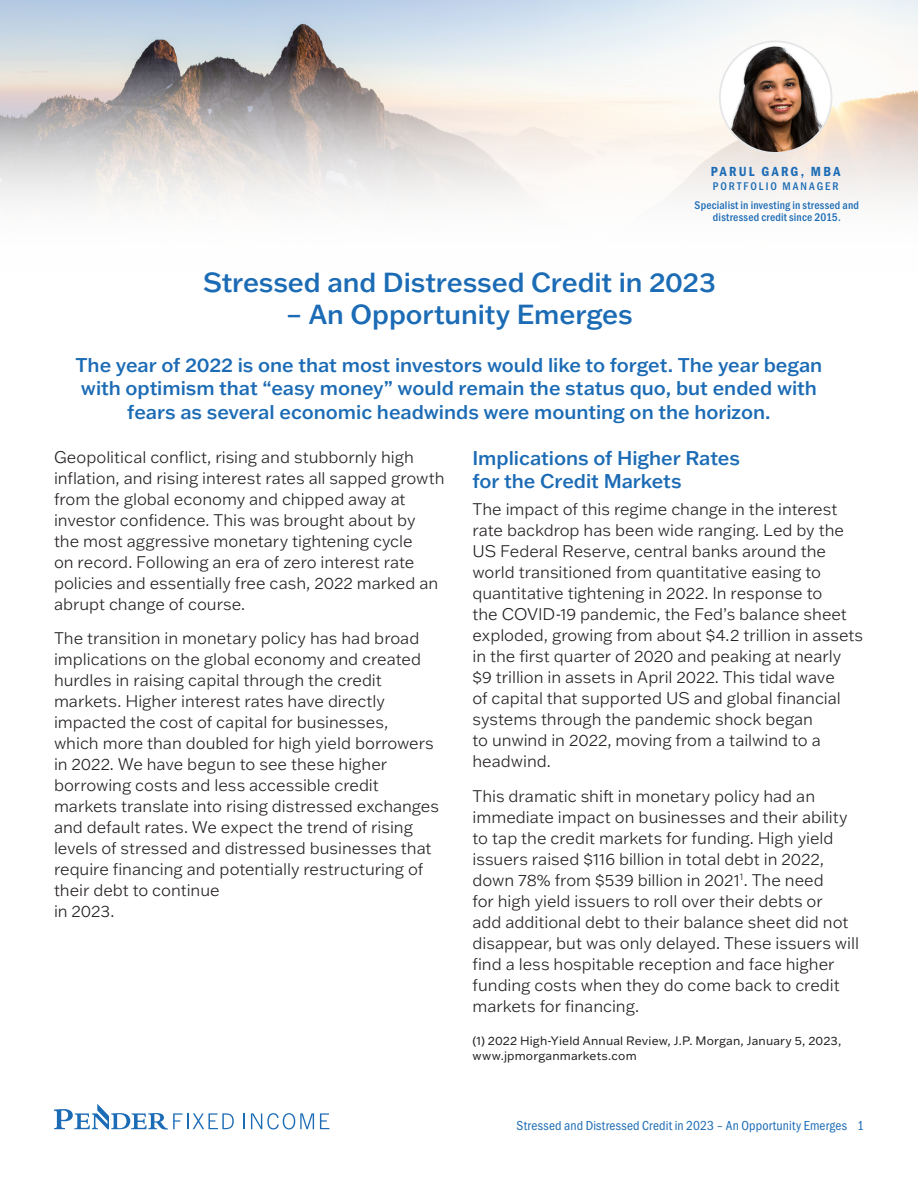
<style>
.page{position:relative;width:918px;height:1188px;background:#fff}
.page>*{position:absolute;margin:0;border:0;box-sizing:border-box;transform-origin:0 0}
.t1{font:500 27px "Franklin Gothic ATF";letter-spacing:-.005em;color:#1b6bb5}
.t2{font:500 19.5px/23.2px "Franklin Gothic ATF";color:#1b6bb5;text-align:center}
.t3{font:300 16.5px/21px "Franklin Gothic ATF";color:#231f20}
.t4{font:13.65px "Franklin Gothic URW Con Dem";letter-spacing:.16em;color:#1b6bb5}
.t5{font:13.5px "Franklin Gothic URW Cond";letter-spacing:.015em;color:#1b6bb5}
.t6{font:12px/15px "Franklin Gothic ATF";letter-spacing:.015em;color:#231f20}
.t7{font:500 11.55px/12px "Franklin Gothic URW Cond";letter-spacing:.025em;color:#1b6bb5;text-align:center}
.t8{font:500 11.55px "Franklin Gothic URW Cond";letter-spacing:.175em;color:#1b6bb5}
</style>
<div class="page">
<img style="left:0;top:0;width:918px;height:55px">
<svg style="left:0;top:55px;width:918px;height:149px"></svg>
<svg style="left:54px;top:1104px;width:180px;height:26px"></svg>
<svg style="left:244px;top:1113px;width:1px;height:16px"></svg>
<svg style="left:251px;top:1113px;width:63px;height:16px"></svg>
<svg style="left:320px;top:1113px;width:9px;height:16px"></svg>
<img style="left:720px;top:41px;width:111px;height:112px;border-radius:56px">
<div style="left:719px;top:40px;width:113px;height:114px;border:2px solid #e6e7e9;border-radius:50%"></div>
<p class="t4" style="left:711px;top:162px;width:131px">PARUL GARG, MBA</p>
<p class="t8" style="left:713px;top:177px;width:127px">PORTFOLIO MANAGER</p>
<p class="t7" style="left:695px;top:198px;width:166px">Specialist in investing in stressed and distressed credit since 2015.</p>
<p class="t1" style="left:203px;top:265px;width:514px">Stressed and Distressed Credit in 2023</p>
<p class="t1" style="left:286px;top:296px;width:348px">– An Opportunity Emerges</p>
<p class="t2" style="left:76px;top:353px;width:748px">The year of 2022 is one that most investors would like to forget. The year began with optimism that “easy money” would remain the status quo, but ended with fears as several economic headwinds were mounting on the horizon.</p>
<p class="t3" style="left:54px;top:446px;width:392px">Geopolitical conflict, rising and stubbornly high inflation, and rising interest rates all sapped growth from the global economy and chipped away at investor confidence. This was brought about by the most aggressive monetary tightening cycle<br>on record. Following an era of zero interest rate policies and essentially free cash, 2022 marked an abrupt change of course.</p>
<p class="t3" style="left:54px;top:628px;width:387px">The transition in monetary policy has had broad implications on the global economy and created hurdles in raising capital through the credit markets. Higher interest rates have directly impacted the cost of capital for businesses,<br>which more than doubled for high yield borrowers in 2022. We have begun to see these higher borrowing costs and less accessible credit markets translate into rising distressed exchanges and default rates. We expect the trend of rising levels of stressed and distressed businesses that require financing and potentially restructuring of their debt to continue<br>in 2023.</p>
<p class="t2" style="left:472px;top:446px;width:269px;line-height:22.5px;text-align:left">Implications of Higher Rates for the Credit Markets</p>
<p class="t3" style="left:472px;top:499px;width:392px">The impact of this regime change in the interest rate backdrop has been wide ranging. Led by the US Federal Reserve, central banks around the world transitioned from quantitative easing to quantitative tightening in 2022. In response to<br>the COVID-19 pandemic, the Fed’s balance sheet exploded, growing from about $4.2 trillion in assets in the first quarter of 2020 and peaking at nearly $9 trillion in assets in April 2022. This tidal wave<br>of capital that supported US and global financial systems through the pandemic shock began<br>to unwind in 2022, moving from a tailwind to a headwind.</p>
<p class="t3" style="left:472px;top:785px;width:388px">This dramatic shift in monetary policy had an immediate impact on businesses and their ability to tap the credit markets for funding. High yield issuers raised $116 billion in total debt in 2022, down 78% from $539 billion in 2021<sup>1</sup>. The need<br>for high yield issuers to roll over their debts or<br>add additional debt to their balance sheet did not disappear, but was only delayed. These issuers will find a less hospitable reception and face higher funding costs when they do come back to credit markets for financing.</p>
<p class="t6" style="left:472px;top:1033px;width:370px">(1) 2022 High-Yield Annual Review, J.P. Morgan, January 5, 2023, www.jpmorganmarkets.com</p>
<p class="t5" style="left:517px;top:1116px;width:349px">Stressed and Distressed Credit in 2023 – An Opportunity Emerges 1</p>
</div>
